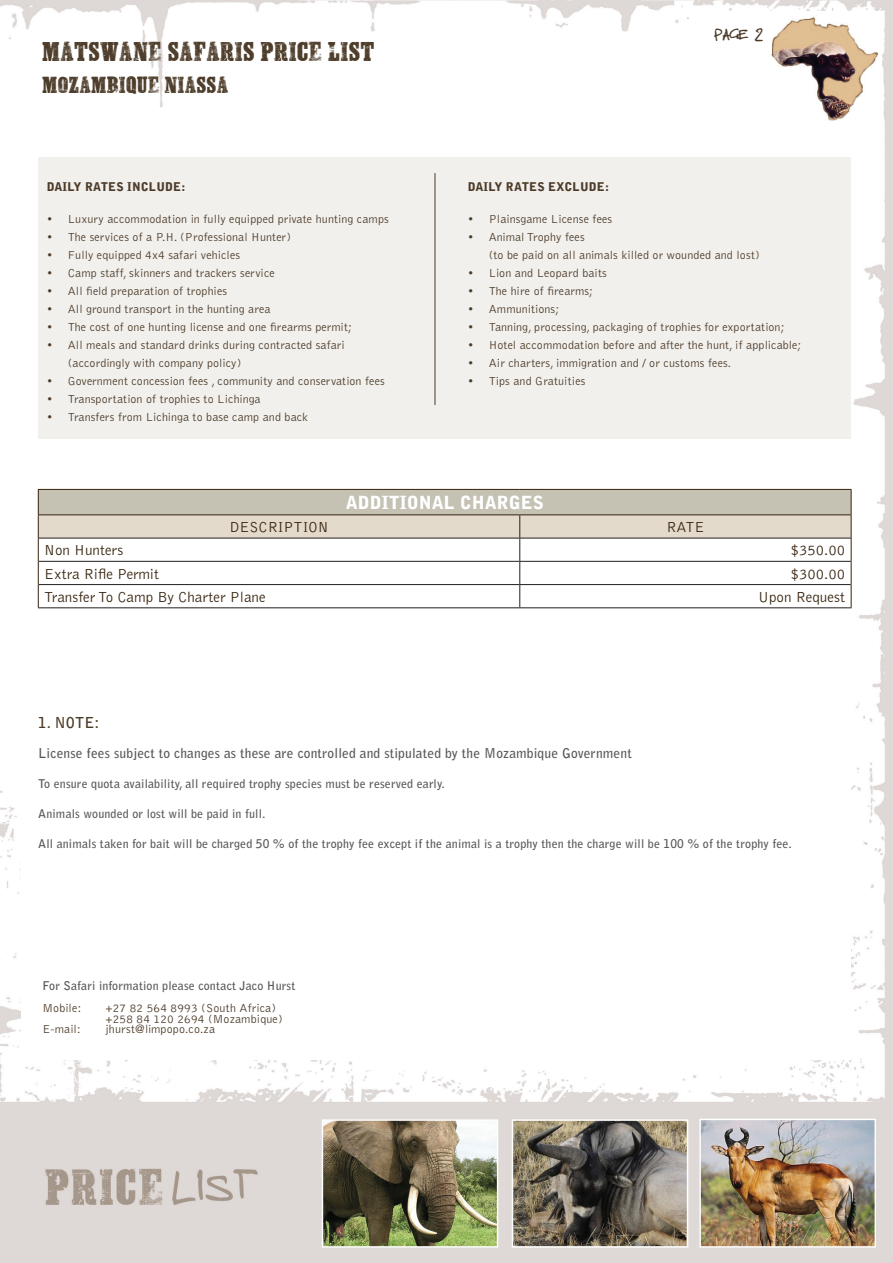
<style>
.page{position:relative;width:893px;height:1263px;background:#fff}
.page>*{position:absolute;margin:0;border:0;box-sizing:border-box;transform-origin:0 0}
.t1{font:21px "Danger Zone Warning";letter-spacing:.025em;color:#4c3b28}
.t2{font:21px "tomshandwrittennew";color:#4c3b28}
.t3{font:900 18px "Bell Gothic Std";color:#fff}
.t4{font:18px "Danger Zone Warning";letter-spacing:.025em;color:#4c3b28}
.t5{font:300 15px "Bell Gothic Std";color:#36230e}
.t6{font:700 15px "Bell Gothic Std";color:#4d3b28}
.t7{font:700 13.5px "Bell Gothic Std";letter-spacing:.01em;color:#57585a}
.t8{font:300 12px/18px "Bell Gothic Std";letter-spacing:.01em;color:#4d3b28}
.t9{font:700 12px "Bell Gothic Std";letter-spacing:.01em;color:#57585a}
.t10{font:300 12px/10.5px "Bell Gothic Std";letter-spacing:.01em;color:#4c3b28}
.t11{font:900 12px "Bell Gothic Std";letter-spacing:.01em;color:#4d3b28}
</style>
<div class="page">
<img style="left:0;top:0;width:893px;height:1263px">
<div style="left:38px;top:157px;width:812px;height:282px;background:#f1f0ed"></div>
<div style="left:21px;top:470px;width:829px;height:589px;background:#fff"></div>
<img style="left:701px;top:1121px;width:173px;height:124px">
<div style="left:699px;top:1119px;width:177px;height:128px;border:1px solid #fff"></div>
<img style="left:515px;top:1122px;width:170px;height:122px">
<div style="left:512px;top:1119px;width:176px;height:128px;border:2px solid #fff"></div>
<img style="left:324px;top:1121px;width:172px;height:124px">
<div style="left:322px;top:1119px;width:176px;height:128px;border:1px solid #fff"></div>
<img style="left:767px;top:11px;width:115px;height:112px">
<hr style="left:435px;top:173px;width:1px;height:232px;background:#4c3b28">
<hr style="left:38px;top:489px;width:482px;height:1px;background:#36230e">
<hr style="left:520px;top:489px;width:331px;height:1px;background:#36230e">
<svg style="left:38px;top:490px;width:814px;height:117px"></svg>
<hr style="left:38px;top:607px;width:482px;height:1px;background:#231f20">
<hr style="left:520px;top:607px;width:331px;height:1px;background:#231f20">
<h1 class="t1" style="left:43px;top:42px;width:334px">MATSWANE SAFARIS PRICE LIST</h1>
<h2 class="t4" style="left:43px;top:76px;width:187px">MOZAMBIQUE NIASSA</h2>
<p class="t11" style="left:47px;top:179px;width:140px">DAILY RATES INCLUDE:</p>
<p class="t8" style="left:47px;top:210px;width:344px">• Luxury accommodation in fully equipped private hunting camps</p>
<p class="t8" style="left:47px;top:228px;width:246px">• The services of a P.H. (Professional Hunter)</p>
<p class="t8" style="left:47px;top:246px;width:195px">• Fully equipped 4x4 safari vehicles</p>
<p class="t8" style="left:47px;top:264px;width:229px">• Camp staff, skinners and trackers service</p>
<p class="t8" style="left:47px;top:282px;width:182px">• All field preparation of trophies</p>
<p class="t8" style="left:47px;top:300px;width:225px">• All ground transport in the hunting area</p>
<p class="t8" style="left:47px;top:318px;width:307px">• The cost of one hunting license and one firearms permit;</p>
<p class="t8" style="left:68px;top:336px;width:279px;text-indent:-21px">• All meals and standard drinks during contracted safari (accordingly with company policy)</p>
<p class="t8" style="left:47px;top:372px;width:339px">• Government concession fees , community and conservation fees</p>
<p class="t8" style="left:47px;top:390px;width:215px">• Transportation of trophies to Lichinga</p>
<p class="t8" style="left:47px;top:408px;width:263px">• Transfers from Lichinga to base camp and back</p>
<h1 class="t2" style="left:714px;top:24px;width:50px">PAGE 2</h1>
<p class="t11" style="left:468px;top:179px;width:143px">DAILY RATES EXCLUDE:</p>
<p class="t8" style="left:468px;top:210px;width:146px">• Plainsgame License fees</p>
<p class="t8" style="left:489px;top:228px;width:273px;text-indent:-21px">• Animal Trophy fees<br>(to be paid on all animals killed or wounded and lost)</p>
<p class="t8" style="left:468px;top:264px;width:141px">• Lion and Leopard baits</p>
<p class="t8" style="left:468px;top:282px;width:127px">• The hire of firearms;</p>
<p class="t8" style="left:468px;top:300px;width:93px">• Ammunitions;</p>
<p class="t8" style="left:468px;top:318px;width:318px">• Tanning, processing, packaging of trophies for exportation;</p>
<p class="t8" style="left:468px;top:336px;width:335px">• Hotel accommodation before and after the hunt, if applicable;</p>
<p class="t8" style="left:468px;top:354px;width:265px">• Air charters, immigration and / or customs fees.</p>
<p class="t8" style="left:468px;top:372px;width:119px">• Tips and Gratuities</p>
<h2 class="t3" style="left:346px;top:492px;width:199px">ADDITIONAL CHARGES</h2>
<p class="t5" style="left:229px;top:519px;width:101px">DESCRIPTION</p>
<p class="t5" style="left:666px;top:519px;width:40px">RATE</p>
<p class="t5" style="left:44px;top:542px;width:80px">Non Hunters</p>
<p class="t5" style="left:791px;top:542px;width:56px">$350.00</p>
<p class="t5" style="left:44px;top:566px;width:116px">Extra Rifle Permit</p>
<p class="t5" style="left:791px;top:566px;width:56px">$300.00</p>
<p class="t5" style="left:44px;top:589px;width:223px">Transfer To Camp By Charter Plane</p>
<p class="t5" style="left:758px;top:589px;width:88px">Upon Request</p>
<p class="t6" style="left:38px;top:714px;width:63px">1. NOTE:</p>
<p class="t7" style="left:38px;top:745px;width:595px">License fees subject to changes as these are controlled and stipulated by the Mozambique Government</p>
<p class="t9" style="left:38px;top:776px;width:408px">To ensure quota availability, all required trophy species must be reserved early.</p>
<p class="t9" style="left:38px;top:806px;width:229px">Animals wounded or lost will be paid in full.</p>
<p class="t9" style="left:38px;top:836px;width:755px">All animals taken for bait will be charged 50 % of the trophy fee except if the animal is a trophy then the charge will be 100 % of the trophy fee.</p>
<p class="t9" style="left:43px;top:978px;width:254px">For Safari information please contact Jaco Hurst</p>
<p class="t10" style="left:43px;top:1003px;width:41px">Mobile:</p>
<p class="t10" style="left:106px;top:1003px;width:179px">+27 82 564 8993 (South Africa) +258 84 120 2694 (Mozambique)</p>
<p class="t10" style="left:43px;top:1024px;width:40px">E-mail:</p>
<p class="t10" style="left:106px;top:1024px;width:111px">jhurst@limpopo.co.za</p>
</div>
